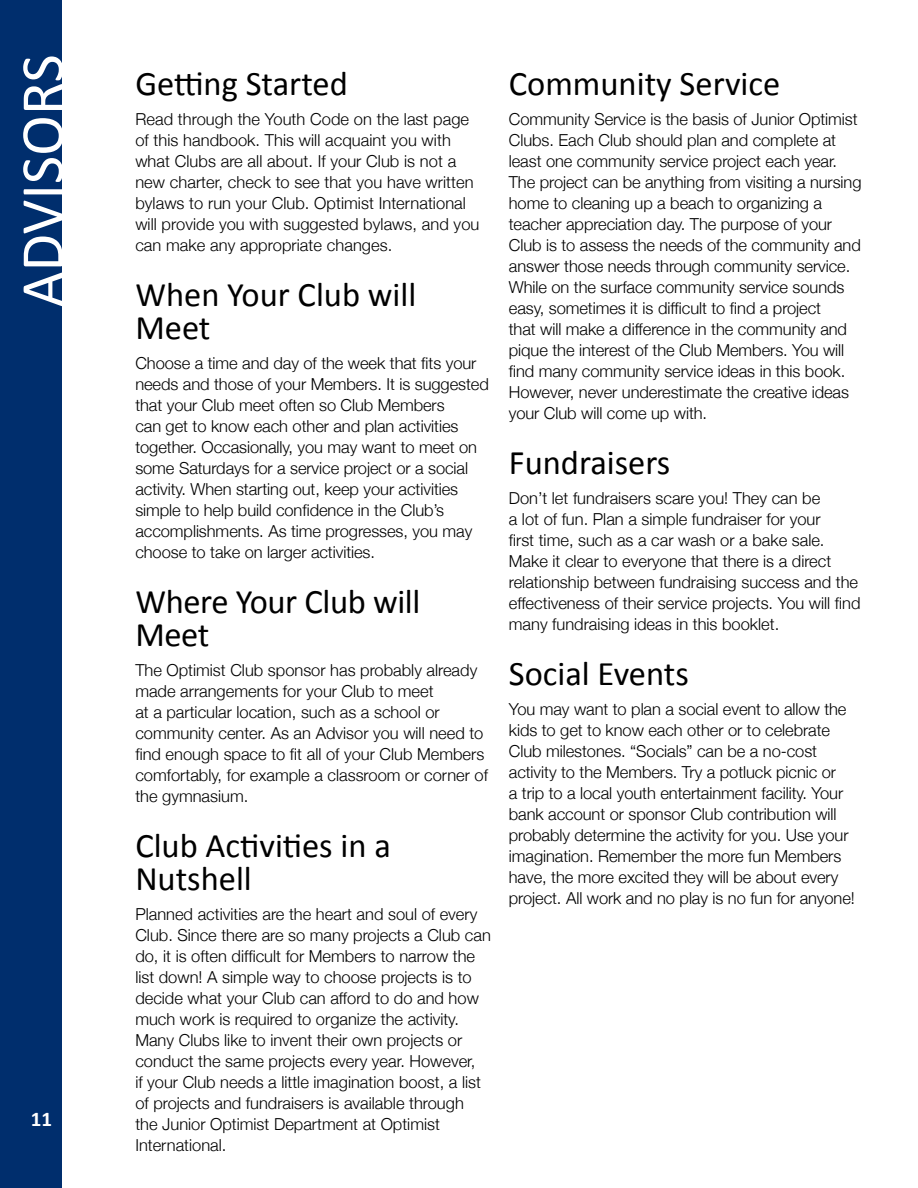
<style>
.page{position:relative;width:918px;height:1188px;background:#fff}
.page>*{position:absolute;margin:0;border:0;box-sizing:border-box;transform-origin:0 0}
.t1{font:61.5px "Calibri";color:#fff}
.t2{font:34.5px/33px "Calibri";color:#000}
.t3{font:700 21px "Calibri";color:#fff}
.t4{font:300 16.5px/21px "Helvetica Neue";letter-spacing:-.005em;color:#000}
</style>
<div class="page">
<div style="left:0;top:0;width:62px;height:1188px;background:#002e6d"></div>
<h1 class="t1" style="left:4px;top:307px;width:254px;rotate:-90deg">ADVISORS</h1>
<p class="t3" style="left:31px;top:1106px;width:23px">11</p>
<h2 class="t2" style="left:135px;top:65px;width:214px">Getting Started</h2>
<p class="t4" style="left:135px;top:108px;width:346px">Read through the Youth Code on the last page of this handbook. This will acquaint you with what Clubs are all about. If your Club is not a new charter, check to see that you have written bylaws to run your Club. Optimist International will provide you with suggested bylaws, and you can make any appropriate changes.</p>
<h2 class="t2" style="left:135px;top:276px;width:282px">When Your Club will<br>Meet</h2>
<p class="t4" style="left:135px;top:352px;width:355px">Choose a time and day of the week that fits your needs and those of your Members. It is suggested that your Club meet often so Club Members<br>can get to know each other and plan activities together. Occasionally, you may want to meet on some Saturdays for a service project or a social activity. When starting out, keep your activities simple to help build confidence in the Club’s accomplishments. As time progresses, you may choose to take on larger activities.</p>
<h2 class="t2" style="left:135px;top:583px;width:287px">Where Your Club will<br>Meet</h2>
<p class="t4" style="left:135px;top:659px;width:354px">The Optimist Club sponsor has probably already made arrangements for your Club to meet<br>at a particular location, such as a school or community center. As an Advisor you will need to find enough space to fit all of your Club Members comfortably, for example a classroom or corner of the gymnasium.</p>
<h2 class="t2" style="left:135px;top:827px;width:257px">Club Activities in a<br>Nutshell</h2>
<p class="t4" style="left:135px;top:903px;width:357px">Planned activities are the heart and soul of every Club. Since there are so many projects a Club can do, it is often difficult for Members to narrow the list down! A simple way to choose projects is to decide what your Club can afford to do and how much work is required to organize the activity.<br>Many Clubs like to invent their own projects or conduct the same projects every year. However,<br>if your Club needs a little imagination boost, a list of projects and fundraisers is available through<br>the Junior Optimist Department at Optimist International.</p>
<h2 class="t2" style="left:509px;top:65px;width:273px">Community Service</h2>
<p class="t4" style="left:509px;top:108px;width:354px">Community Service is the basis of Junior Optimist Clubs. Each Club should plan and complete at least one community service project each year.<br>The project can be anything from visiting a nursing home to cleaning up a beach to organizing a teacher appreciation day. The purpose of your Club is to assess the needs of the community and answer those needs through community service.<br>While on the surface community service sounds easy, sometimes it is difficult to find a project<br>that will make a difference in the community and pique the interest of the Club Members. You will find many community service ideas in this book.<br>However, never underestimate the creative ideas your Club will come up with.</p>
<h2 class="t2" style="left:509px;top:444px;width:163px">Fundraisers</h2>
<p class="t4" style="left:509px;top:487px;width:353px">Don’t let fundraisers scare you! They can be<br>a lot of fun. Plan a simple fundraiser for your<br>first time, such as a car wash or a bake sale.<br>Make it clear to everyone that there is a direct relationship between fundraising success and the effectiveness of their service projects. You will find many fundraising ideas in this booklet.</p>
<h2 class="t2" style="left:509px;top:655px;width:182px">Social Events</h2>
<p class="t4" style="left:509px;top:698px;width:348px">You may want to plan a social event to allow the kids to get to know each other or to celebrate Club milestones. “Socials” can be a no-cost activity to the Members. Try a potluck picnic or<br>a trip to a local youth entertainment facility. Your bank account or sponsor Club contribution will probably determine the activity for you. Use your imagination. Remember the more fun Members have, the more excited they will be about every project. All work and no play is no fun for anyone!</p>
</div>
